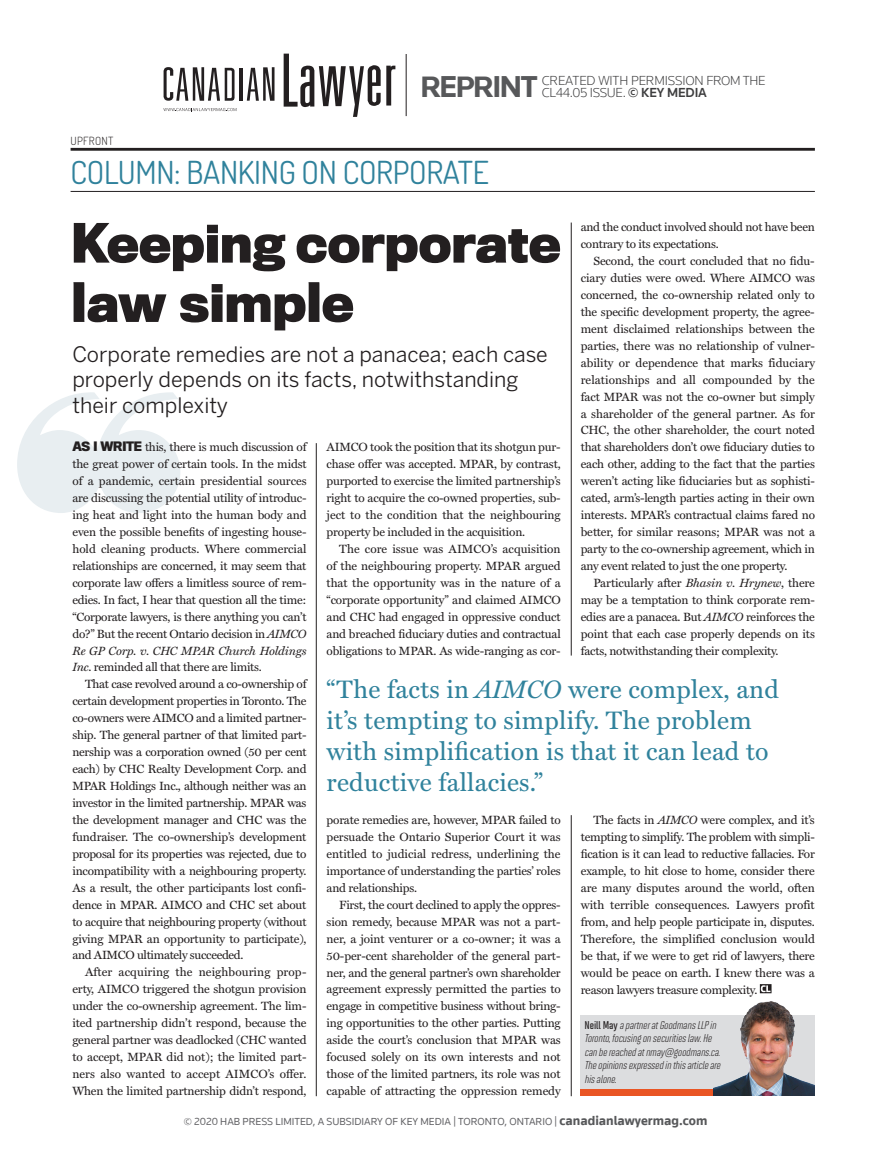
<style>
.page{position:relative;width:891px;height:1161px;background:#fff}
.page>*{position:absolute;margin:0;border:0;box-sizing:border-box;transform-origin:0 0}
.t1{font:700 50.1px/59.2px "Titling Gothic FB Narrow";color:#231f20}
.t2{font:31.8px "Dosis";letter-spacing:-.01em;color:#30829c}
.t3{font:700 31.2px "Knowledge";letter-spacing:-.05em;color:#57585a}
.t4{font:25.35px/31px "Miller Text";letter-spacing:.01em;color:#30829c}
.t5{font:21.15px/25.3px "Benton Sans";color:#231f20}
.t6{font:300 13.5px "Knowledge";letter-spacing:-.01em;color:#3e3e3f}
.t7{font:12px/17px "Miller Text";letter-spacing:-.015em;color:#231f20;text-align:justify}
.t8{font:italic 11.25px/13.5px "Solano Gothic MVB";color:#231f20}
.t9{font:300 11.25px "Dosis";letter-spacing:.02em;color:#231f20}
.t10{font:10.5px "Knowledge";color:#636366}
.s1{font-weight:500}
.s2{font-style:italic}
.s3{font-family:"Titling Gothic FB Narrow";font-weight:700}
.s4{font-weight:600;font-style:normal}
.s5{font-weight:700;font-size:13.5px;color:#57585a}
</style>
<div class="page">
<hr style="left:406px;top:54px;width:1px;height:62px;background:#231f20">
<svg style="left:163px;top:108px;width:73px;height:4px"></svg>
<hr style="left:239px;top:68px;width:3px;height:33px;background:#231f20">
<svg style="left:284px;top:54px;width:111px;height:63px"></svg>
<svg style="left:163px;top:67px;width:72px;height:34px"></svg>
<svg style="left:247px;top:67px;width:28px;height:34px"></svg>
<div style="left:581px;top:1015px;width:234px;height:81px;background:#dcdddf"></div>
<div style="left:581px;top:1089px;width:234px;height:7px;background:#e95524"></div>
<svg style="left:17px;top:392px;width:163px;height:121px"></svg>
<hr style="left:71px;top:191px;width:744px;height:1px;background:#231f20">
<hr style="left:71px;top:148px;width:744px;height:3px;background:#231f20">
<hr style="left:316px;top:443px;width:1px;height:653px;background:#231f20">
<hr style="left:571px;top:815px;width:1px;height:281px;background:#231f20">
<hr style="left:571px;top:223px;width:1px;height:433px;background:#231f20">
<svg style="left:760px;top:984px;width:12px;height:9px"></svg>
<img style="left:714px;top:1001px;width:101px;height:95px">
<p class="t9" style="left:71px;top:133px;width:44px">UPFRONT</p>
<p class="t6" style="left:542px;top:72px;width:225px">CREATED WITH PERMISSION FROM THE</p>
<h3 class="t3" style="left:420px;top:67px;width:119px">REPRINT</h3>
<p class="t6" style="left:542px;top:84px;width:167px">CL44.05 ISSUE. <span class="s1">© KEY MEDIA</span></p>
<h2 class="t2" style="left:70px;top:151px;width:420px">COLUMN: BANKING ON CORPORATE</h2>
<p class="t7" style="left:581px;top:219px;width:236px">and the conduct involved should not have been contrary to its expectations.</p>
<p class="t7" style="left:581px;top:253px;width:236px;text-indent:13px">Second, the court concluded that no fidu&shy;ciary duties were owed. Where AIMCO was concerned, the co-ownership related only to the specific development property, the agree&shy;ment disclaimed relationships between the parties, there was no relationship of vulner&shy;ability or dependence that marks fiduciary relationships and all compounded by the fact MPAR was not the co-owner but simply a shareholder of the general partner. As for CHC, the other shareholder, the court noted that shareholders don’t owe fiduciary duties to each other, adding to the fact that the parties weren’t acting like fiduciaries but as sophisti&shy;cated, arm’s-length parties acting in their own interests. MPAR’s contractual claims fared no better, for similar reasons; MPAR was not a party to the co-ownership agreement, which in any event related to just the one property.</p>
<p class="t7" style="left:581px;top:575px;width:236px;text-indent:13px">Particularly after <span class="s2">Bhasin v. Hrynew</span>, there may be a temptation to think corporate rem&shy;edies are a panacea. But <span class="s2">AIMCO</span> reinforces the point that each case properly depends on its facts, notwithstanding their complexity.</p>
<h1 class="t1" style="left:71px;top:213px;width:491px">Keeping corporate law simple</h1>
<h3 class="t5" style="left:72px;top:341px;width:477px">Corporate remedies are not a panacea; each case properly depends on its facts, notwithstanding their complexity</h3>
<p class="t7" style="left:72px;top:439px;width:236px"><span class="s3">AS I WRITE</span> this, there is much discussion of the great power of certain tools. In the midst of a pandemic, certain presidential sources are discussing the potential utility of introduc&shy;ing heat and light into the human body and even the possible benefits of ingesting house&shy;hold cleaning products. Where commercial relationships are concerned, it may seem that corporate law offers a limitless source of rem&shy;edies. In fact, I hear that question all the time: “Corporate lawyers, is there anything you can’t do?” But the recent Ontario decision in <span class="s2">AIMCO Re GP Corp. v. CHC MPAR Church Holdings Inc</span>. reminded all that there are limits.</p>
<p class="t7" style="left:72px;top:676px;width:236px;text-indent:13px">That case revolved around a co-ownership of certain development properties in Toronto. The co-owners were AIMCO and a limited partner&shy;ship. The general partner of that limited part&shy;nership was a corporation owned (50 per cent each) by CHC Realty Development Corp. and MPAR Holdings Inc., although neither was an investor in the limited partnership. MPAR was the development manager and CHC was the fundraiser. The co-ownership’s development proposal for its properties was rejected, due to incompatibility with a neighbouring property.<br>As a result, the other participants lost confi&shy;dence in MPAR. AIMCO and CHC set about to acquire that neighbouring property (without giving MPAR an opportunity to participate), and AIMCO ultimately succeeded.</p>
<p class="t7" style="left:72px;top:964px;width:236px;text-indent:13px">After acquiring the neighbouring prop&shy;erty, AIMCO triggered the shotgun provision under the co-ownership agreement. The lim&shy;ited partnership didn’t respond, because the general partner was deadlocked (CHC wanted to accept, MPAR did not); the limited part&shy;ners also wanted to accept AIMCO’s offer.<br>When the limited partnership didn’t respond,</p>
<p class="t7" style="left:327px;top:439px;width:236px">AIMCO took the position that its shotgun pur&shy;chase offer was accepted. MPAR, by contrast, purported to exercise the limited partnership’s right to acquire the co-owned properties, sub&shy;ject to the condition that the neighbouring property be included in the acquisition.</p>
<p class="t7" style="left:327px;top:541px;width:236px;text-indent:13px">The core issue was AIMCO’s acquisition of the neighbouring property. MPAR argued that the opportunity was in the nature of a “corporate opportunity” and claimed AIMCO and CHC had engaged in oppressive conduct and breached fiduciary duties and contractual obligations to MPAR. As wide-ranging as cor-</p>
<h3 class="t4" style="left:327px;top:675px;width:454px">“The facts in <span class="s2">AIMCO</span> were complex, and it’s tempting to simplify. The problem with simplification is that it can lead to reductive fallacies.”</h3>
<p class="t7" style="left:327px;top:812px;width:236px">porate remedies are, however, MPAR failed to persuade the Ontario Superior Court it was entitled to judicial redress, underlining the importance of understanding the parties’ roles and relationships.</p>
<p class="t7" style="left:327px;top:896px;width:236px;text-indent:13px">First, the court declined to apply the oppres&shy;sion remedy, because MPAR was not a part&shy;ner, a joint venturer or a co-owner; it was a 50-per-cent shareholder of the general part&shy;ner, and the general partner’s own shareholder agreement expressly permitted the parties to engage in competitive business without bring&shy;ing opportunities to the other parties. Putting aside the court’s conclusion that MPAR was focused solely on its own interests and not those of the limited partners, its role was not capable of attracting the oppression remedy</p>
<p class="t7" style="left:581px;top:812px;width:236px;text-indent:13px">The facts in <span class="s2">AIMCO</span> were complex, and it’s tempting to simplify. The problem with simpli&shy;fication is it can lead to reductive fallacies. For example, to hit close to home, consider there are many disputes around the world, often with terrible consequences. Lawyers profit from, and help people participate in, disputes.<br>Therefore, the simplified conclusion would be that, if we were to get rid of lawyers, there would be peace on earth. I knew there was a reason lawyers treasure complexity.</p>
<p class="t8" style="left:584px;top:1018px;width:140px"><span class="s4">N e i l l M a y</span> apartneratGoodmansLLPin Toronto,focusingonsecuritieslaw.He canbereachedatnmay@goodmans.ca.<br>Theopinionsexpressedinthisarticleare hisalone.</p>
<p class="t10" style="left:184px;top:1115px;width:525px">© 2020 HAB PRESS LIMITED, A SUBSIDIARY OF KEY MEDIA | TORONTO, ONTARIO | <span class="s5">canadianlawyermag.com</span></p>
</div>
